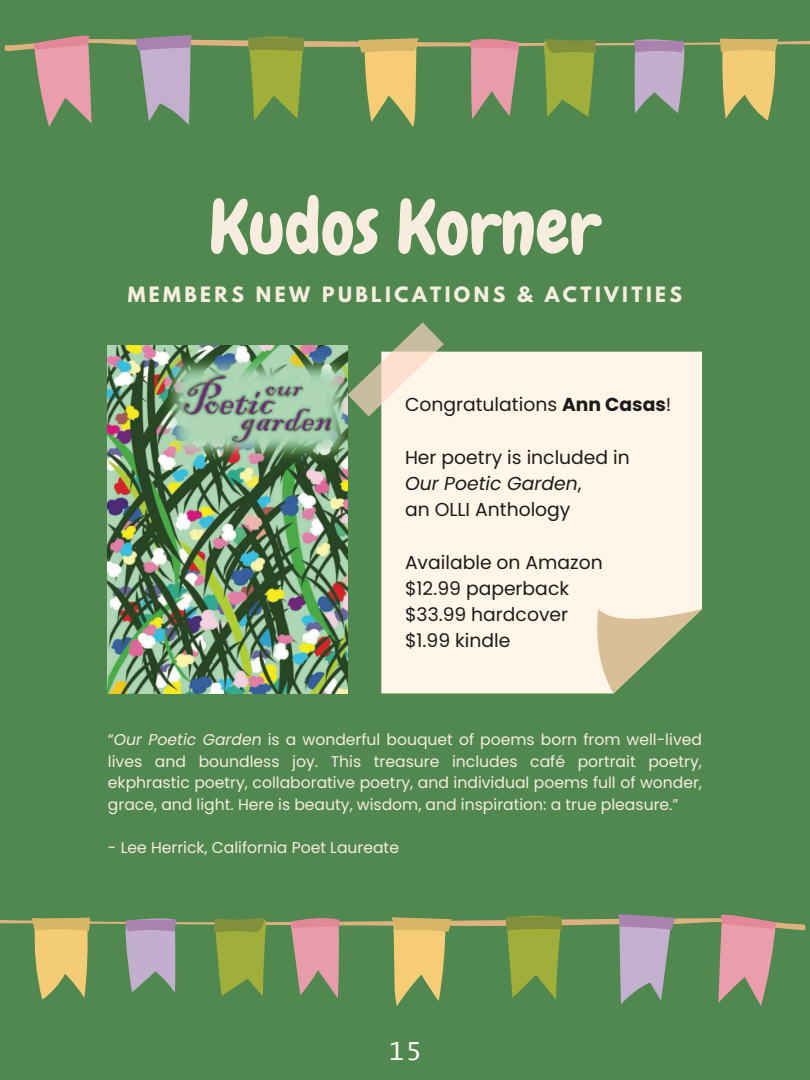
<style>
.page{position:relative;width:810px;height:1080px;background:#50884f}
.page>*{position:absolute;margin:0;border:0;box-sizing:border-box;transform-origin:0 0}
.t1{font:74.75px "Chewy";color:#f6edde}
.t2{font:25px "Lucida Console W1 G";color:#fcf8f1}
.t3{font:18.75px/26.2px "Poppins";color:#1c1b19}
.t4{font:700 18.75px "League Spartan";letter-spacing:.18em;color:#f6edde}
.t5{font:15.62px/21.6px "Poppins";color:#f6edde;text-align:justify}
.s1{font-weight:700}
.s2{font-style:italic}
</style>
<div class="page">
<div style="left:381px;top:352px;width:321px;height:341px;background:#fff6e9"></div>
<svg style="left:595px;top:609px;width:107px;height:84px"></svg>
<svg style="left:348px;top:322px;width:96px;height:94px"></svg>
<img style="left:108px;top:346px;width:240px;height:348px">
<svg style="left:4px;top:35px;width:806px;height:92px"></svg>
<svg style="left:0;top:914px;width:806px;height:92px"></svg>
<p class="t1" style="left:209px;top:180px;width:393px">Kudos Korner</p>
<h3 class="t4" style="left:128px;top:285px;width:556px">MEMBERS NEW PUBLICATIONS &amp; ACTIVITIES</h3>
<h1 class="t3" style="left:405px;top:391px;width:268px">Congratulations <span class="s1">Ann Casas</span>!</h1>
<h2 class="t3" style="left:405px;top:444px;width:226px">Her poetry is included in<br><span class="s2">Our Poetic Garden</span>,<br>an OLLI Anthology</h2>
<p class="t3" style="left:405px;top:549px;width:199px">Available on Amazon $12.99 paperback $33.99 hardcover $1.99 kindle</p>
<h3 class="t5" style="left:108px;top:729px;width:596px">“<span class="s2">Our Poetic Garden</span> is a wonderful bouquet of poems born from well-lived lives and boundless joy. This treasure includes café portrait poetry, ekphrastic poetry, collaborative poetry, and individual poems full of wonder, grace, and light. Here is beauty, wisdom, and inspiration: a true pleasure.”</h3>
<h3 class="t5" style="left:108px;top:837px;width:293px">- Lee Herrick, California Poet Laureate</h3>
<p class="t2" style="left:389px;top:1040px;width:34px">15</p>
</div>
